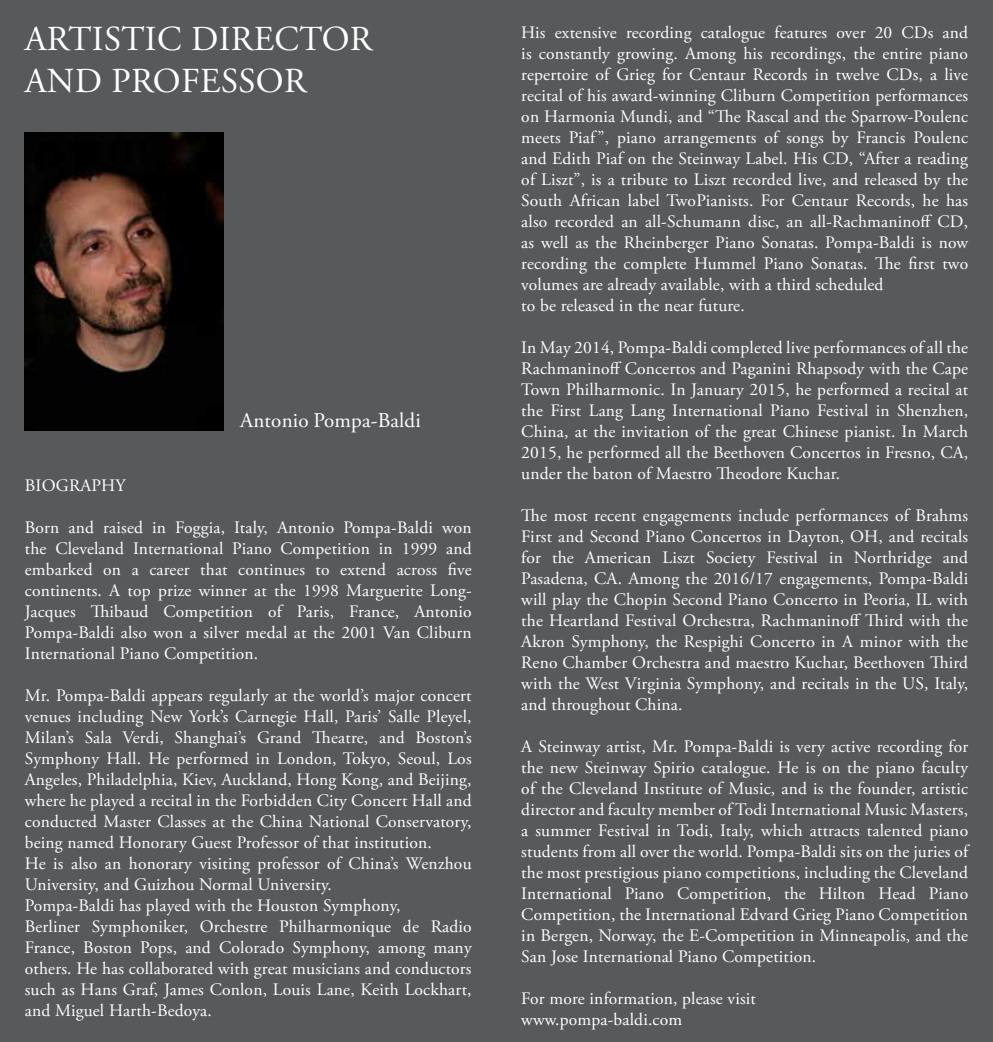
<style>
.page{position:relative;width:993px;height:1042px;background:#fff}
.page>*{position:absolute;margin:0;border:0;box-sizing:border-box;transform-origin:0 0}
.t1{font:35px/42px "Adobe Garamond Pro";letter-spacing:.01em;color:#fff}
.t2{font:21px "Adobe Garamond Pro";letter-spacing:.01em;color:#fff}
.t3{font:17.5px/21px "Adobe Garamond Pro";letter-spacing:.01em;color:#fff;text-align:justify}
</style>
<div class="page">
<div style="left:0;top:0;width:496px;height:1042px;background:#58595b"></div>
<img style="left:25px;top:133px;width:198px;height:297px">
<div style="left:496px;top:0;width:496px;height:1042px;background:#58595b"></div>
<h1 class="t1" style="left:25px;top:19px;width:349px">ARTISTIC DIRECTOR<br>AND PROFESSOR</h1>
<p class="t2" style="left:240px;top:408px;width:182px">Antonio Pompa-Baldi</p>
<p class="t3" style="left:25px;top:476px;width:102px">BIOGRAPHY</p>
<p class="t3" style="left:25px;top:518px;width:448px">Born and raised in Foggia, Italy, Antonio Pompa-Baldi won the Cleveland International Piano Competition in 1999 and embarked on a career that continues to extend across five continents. A top prize winner at the 1998 Marguerite Long-Jacques Thibaud Competition of Paris, France, Antonio Pompa-Baldi also won a silver medal at the 2001 Van Cliburn International Piano Competition.</p>
<p class="t3" style="left:25px;top:686px;width:448px;text-align:left">Mr. Pompa-Baldi appears regularly at the world’s major concert venues including New York’s Carnegie Hall, Paris’ Salle Pleyel, Milan’s Sala Verdi, Shanghai’s Grand Theatre, and Boston’s Symphony Hall. He performed in London, Tokyo, Seoul, Los Angeles, Philadelphia, Kiev, Auckland, Hong Kong, and Beijing, where he played a recital in the Forbidden City Concert Hall and conducted Master Classes at the China National Conservatory, being named Honorary Guest Professor of that institution.<br>He is also an honorary visiting professor of China’s Wenzhou University, and Guizhou Normal University.<br>Pompa-Baldi has played with the Houston Symphony,<br>Berliner Symphoniker, Orchestre Philharmonique de Radio France, Boston Pops, and Colorado Symphony, among many others. He has collaborated with great musicians and conductors such as Hans Graf, James Conlon, Louis Lane, Keith Lockhart, and Miguel Harth-Bedoya.</p>
<p class="t3" style="left:521px;top:22px;width:448px;text-align:left">His extensive recording catalogue features over 20 CDs and is constantly growing. Among his recordings, the entire piano repertoire of Grieg for Centaur Records in twelve CDs, a live recital of his award-winning Cliburn Competition performances on Harmonia Mundi, and “The Rascal and the Sparrow-Poulenc meets Piaf”, piano arrangements of songs by Francis Poulenc and Edith Piaf on the Steinway Label. His CD, “After a reading of Liszt”, is a tribute to Liszt recorded live, and released by the South African label TwoPianists. For Centaur Records, he has also recorded an all-Schumann disc, an all-Rachmaninoff CD, as well as the Rheinberger Piano Sonatas. Pompa-Baldi is now recording the complete Hummel Piano Sonatas. The first two volumes are already available, with a third scheduled<br>to be released in the near future.</p>
<p class="t3" style="left:521px;top:337px;width:448px">In May 2014, Pompa-Baldi completed live performances of all the Rachmaninoff Concertos and Paganini Rhapsody with the Cape Town Philharmonic. In January 2015, he performed a recital at the First Lang Lang International Piano Festival in Shenzhen, China, at the invitation of the great Chinese pianist. In March 2015, he performed all the Beethoven Concertos in Fresno, CA, under the baton of Maestro Theodore Kuchar.</p>
<p class="t3" style="left:521px;top:505px;width:448px">The most recent engagements include performances of Brahms First and Second Piano Concertos in Dayton, OH, and recitals for the American Liszt Society Festival in Northridge and Pasadena, CA. Among the 2016/17 engagements, Pompa-Baldi will play the Chopin Second Piano Concerto in Peoria, IL with the Heartland Festival Orchestra, Rachmaninoff Third with the Akron Symphony, the Respighi Concerto in A minor with the Reno Chamber Orchestra and maestro Kuchar, Beethoven Third with the West Virginia Symphony, and recitals in the US, Italy, and throughout China.</p>
<p class="t3" style="left:521px;top:736px;width:448px">A Steinway artist, Mr. Pompa-Baldi is very active recording for the new Steinway Spirio catalogue. He is on the piano faculty of the Cleveland Institute of Music, and is the founder, artistic director and faculty member of Todi International Music Masters, a summer Festival in Todi, Italy, which attracts talented piano students from all over the world. Pompa-Baldi sits on the juries of the most prestigious piano competitions, including the Cleveland International Piano Competition, the Hilton Head Piano Competition, the International Edvard Grieg Piano Competition in Bergen, Norway, the E-Competition in Minneapolis, and the San Jose International Piano Competition.</p>
<p class="t3" style="left:521px;top:988px;width:236px">For more information, please visit www.pompa-baldi.com</p>
</div>
